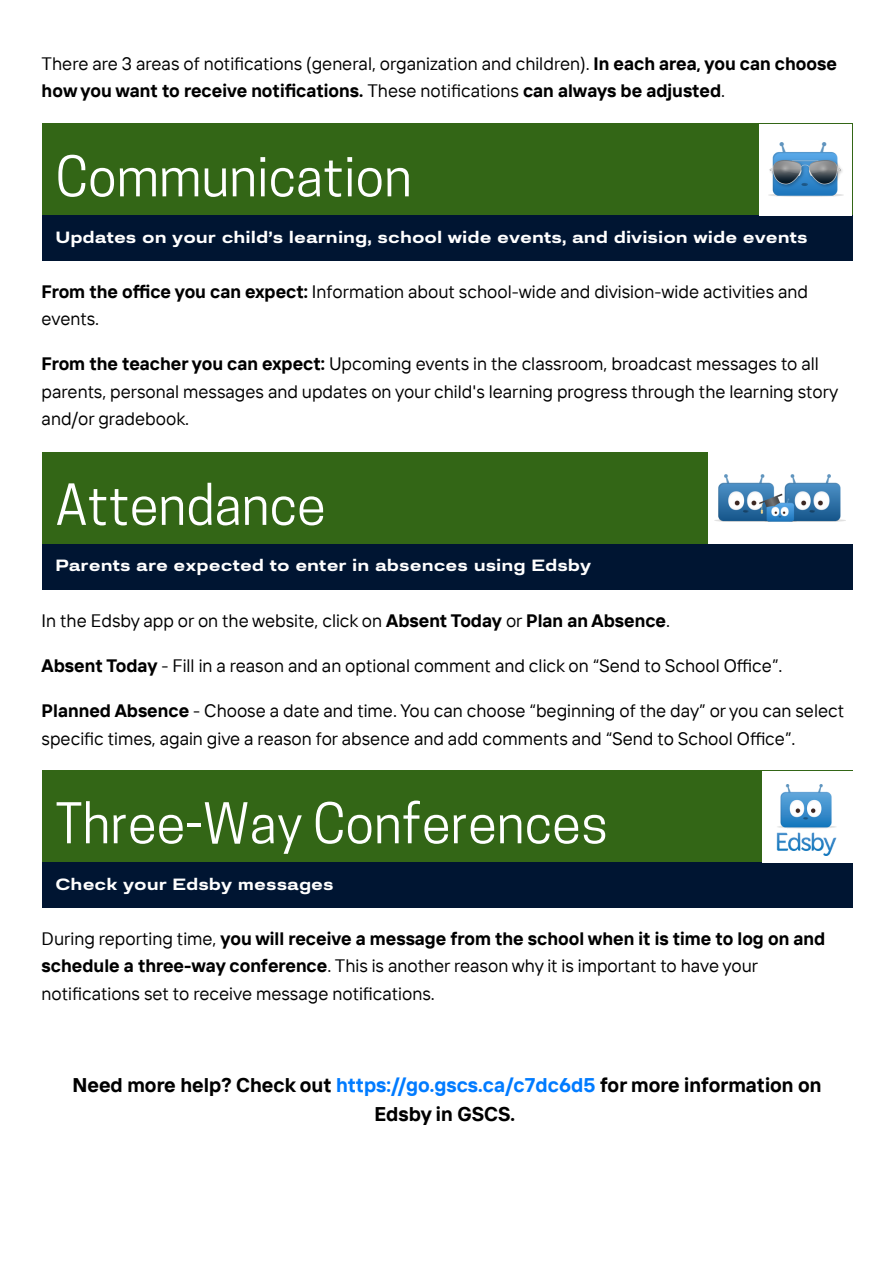
<style>
.page{position:relative;width:894px;height:1263px;background:#fff}
.page>*{position:absolute;margin:0;border:0;box-sizing:border-box;transform-origin:0 0}
.t1{font:52.65px "Cooper Hewitt";color:#fff}
.t2{font:700 19.8px/28.2px "TT Interphases";color:#000;text-align:center}
.t3{font:18px/27.6px "TT Interphases";color:#000}
.t4{font:600 expanded 16.2px "Prachason Neue";color:#fff}
.s1{font-weight:700}
.s2{color:#007bff}
</style>
<div class="page">
<div style="left:42px;top:124px;width:810px;height:137px;background:#336616"></div>
<div style="left:42px;top:215px;width:810px;height:46px;background:#001532"></div>
<div style="left:759px;top:124px;width:92px;height:91px;background:#fff"></div>
<img style="left:769px;top:142px;width:73px;height:54px">
<div style="left:42px;top:452px;width:810px;height:138px;background:#336616"></div>
<div style="left:42px;top:544px;width:810px;height:45px;background:#001532"></div>
<div style="left:708px;top:452px;width:144px;height:92px;background:#fff"></div>
<img style="left:714px;top:474px;width:131px;height:47px">
<div style="left:42px;top:771px;width:810px;height:137px;background:#336616"></div>
<div style="left:42px;top:862px;width:810px;height:46px;background:#001532"></div>
<div style="left:761px;top:771px;width:91px;height:91px;background:#fff"></div>
<img style="left:776px;top:784px;width:61px;height:71px">
<p class="t3" style="left:42px;top:50px;width:796px;line-height:27px">There are 3 areas of notifications (general, organization and children). <span class="s1">In each area, you can choose how you want to receive notifications.</span> These notifications <span class="s1">can always be adjusted</span>.</p>
<p class="t1" style="left:55px;top:157px;width:358px">Communication</p>
<p class="t4" style="left:55px;top:230px;width:753px">Updates on your child’s learning, school wide events, and division wide events</p>
<p class="t3" style="left:42px;top:278px;width:767px;line-height:27px"><span class="s1">From the office you can expect:</span> Information about school-wide and division-wide activities and events.</p>
<p class="t3" style="left:42px;top:350px;width:797px"><span class="s1">From the teacher you can expect:</span> Upcoming events in the classroom, broadcast messages to all parents, personal messages and updates on your child's learning progress through the learning story and/or gradebook.</p>
<p class="t1" style="left:55px;top:485px;width:272px">Attendance</p>
<p class="t4" style="left:55px;top:558px;width:537px">Parents are expected to enter in absences using Edsby</p>
<p class="t3" style="left:42px;top:606px;width:629px">In the Edsby app or on the website, click on <span class="s1">Absent Today</span> or <span class="s1">Plan an Absence</span>.</p>
<p class="t3" style="left:42px;top:651px;width:742px"><span class="s1">Absent Today</span> - Fill in a reason and an optional comment and click on “Send to School Office”.</p>
<p class="t3" style="left:42px;top:696px;width:803px;line-height:28.2px"><span class="s1">Planned Absence</span> - Choose a date and time. You can choose “beginning of the day” or you can select specific times, again give a reason for absence and add comments and “Send to School Office”.</p>
<p class="t1" style="left:55px;top:804px;width:554px">Three-Way Conferences</p>
<p class="t4" style="left:55px;top:877px;width:280px">Check your Edsby messages</p>
<p class="t3" style="left:42px;top:924px;width:784px">During reporting time, <span class="s1">you will receive a message from the school when it is time to log on and schedule a three-way conference</span>. This is another reason why it is important to have your notifications set to receive message notifications.</p>
<h2 class="t2" style="left:72px;top:1071px;width:750px">Need more help? Check out <span class="s2">https://go.gscs.ca/c7dc6d5</span> for more information on<br>Edsby in GSCS.</h2>
</div>
